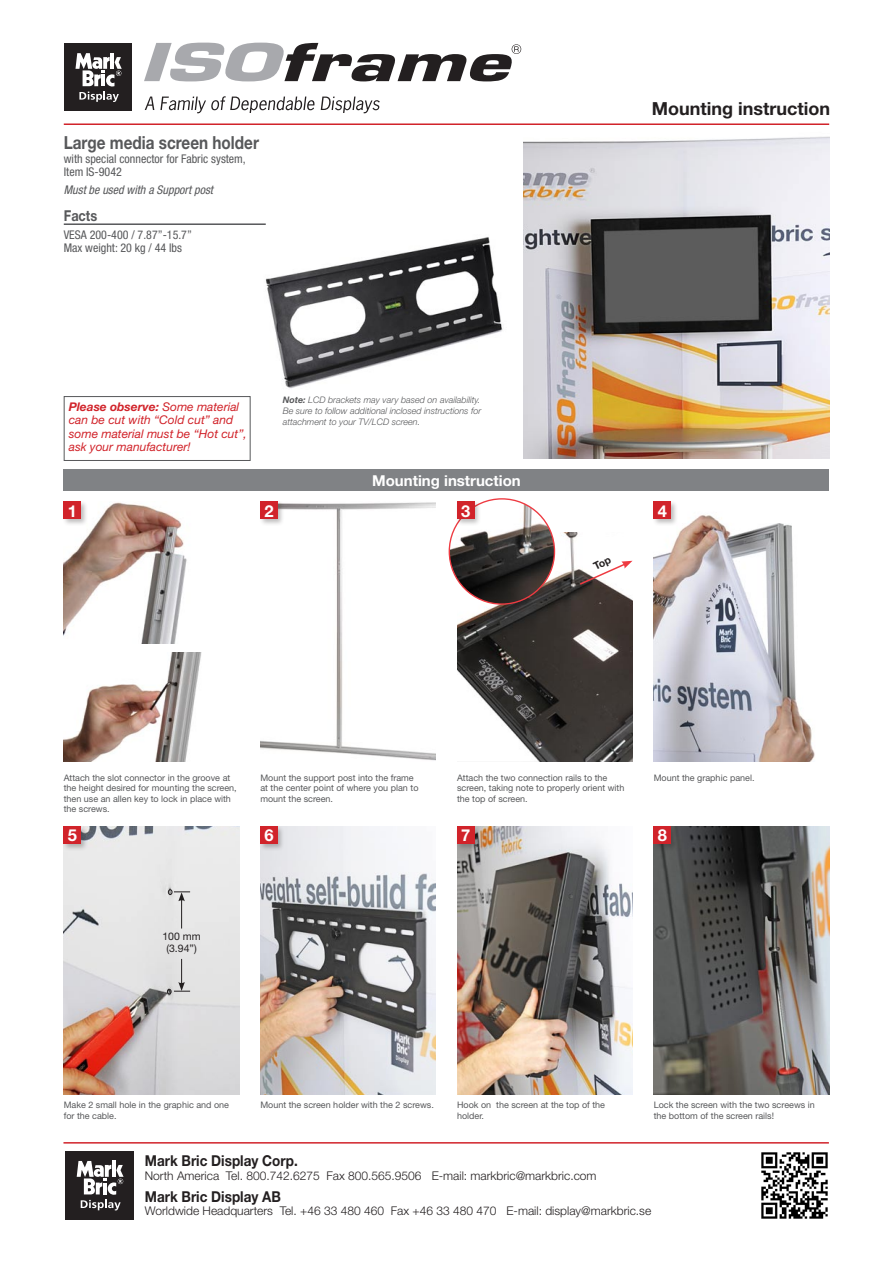
<style>
.page{position:relative;width:893px;height:1263px;background:#fff}
.page>*{position:absolute;margin:0;border:0;box-sizing:border-box;transform-origin:0 0}
.Rubrik{font:700 18px "Helvetica Neue";color:#57585a;scale:.85 1}
.t1{font:700 18px "Helvetica Neue";color:#231f20}
.t2{font:700 16.5px "Helvetica Neue";color:#fff}
.t3{font:700 15px "Helvetica Neue";color:#231f20;scale:.9 1}
.t4{font:700 15px "Helvetica Neue";color:#fff}
.Rubrik-2{font:700 15px "Helvetica Neue";color:#57585a;scale:.85 1}
.t5{font:300 12px "Helvetica Neue";color:#231f20}
.t6{font:italic 12px/13.5px "Helvetica Neue";color:#d1232a}
.t7{font:condensed 12px "Helvetica Neue";color:#57585a}
.t8{font:italic condensed 12px "Helvetica Neue";color:#57585a}
.t9{font:10.5px "Helvetica Neue";color:#231f20}
.Fakta{font:9px/10.5px "Helvetica Neue";color:#57585a}
.t10{font:italic 300 9px/10.8px "Helvetica Neue";color:#57585a}
.s1{font-weight:700}
</style>
<div class="page">
<img style="left:64px;top:502px;width:123px;height:141px">
<img style="left:260px;top:502px;width:176px;height:259px">
<img style="left:654px;top:515px;width:161px;height:246px">
<img style="left:64px;top:826px;width:175px;height:268px">
<img style="left:260px;top:826px;width:176px;height:268px">
<img style="left:457px;top:826px;width:175px;height:268px">
<img style="left:457px;top:533px;width:175px;height:229px">
<img style="left:449px;top:499px;width:105px;height:105px;border-radius:53px">
<img style="left:654px;top:826px;width:175px;height:268px">
<hr style="left:64px;top:123px;width:765px;height:2px;background:#d1232a">
<hr style="left:63px;top:1142px;width:766px;height:1px;background:#d1232a">
<div style="left:65px;top:1151px;width:69px;height:68px;background:#231f20"></div>
<hr style="left:112px;top:1160px;width:4px;height:17px;background:#fff">
<svg style="left:77px;top:1161px;width:47px;height:49px"></svg>
<div style="left:62px;top:500px;width:46px;height:35px;background:#231f20;opacity:.3"></div>
<div style="left:64px;top:502px;width:17px;height:17px;background:#d1232a"></div>
<div style="left:259px;top:500px;width:46px;height:35px;background:#231f20;opacity:.3"></div>
<div style="left:260px;top:502px;width:17px;height:17px;background:#d1232a"></div>
<div style="left:455px;top:500px;width:46px;height:35px;background:#231f20;opacity:.3"></div>
<div style="left:457px;top:502px;width:17px;height:17px;background:#d1232a"></div>
<div style="left:652px;top:500px;width:46px;height:35px;background:#231f20;opacity:.3"></div>
<div style="left:654px;top:502px;width:17px;height:17px;background:#d1232a"></div>
<hr style="left:64px;top:223px;width:202px;height:2px;background:#57585a">
<div style="left:64px;top:470px;width:765px;height:21px;background:#808285"></div>
<div style="left:62px;top:825px;width:46px;height:34px;background:#231f20;opacity:.3"></div>
<div style="left:64px;top:826px;width:17px;height:17px;background:#d1232a"></div>
<div style="left:259px;top:825px;width:46px;height:34px;background:#231f20;opacity:.3"></div>
<div style="left:260px;top:826px;width:17px;height:17px;background:#d1232a"></div>
<div style="left:455px;top:825px;width:46px;height:34px;background:#231f20;opacity:.3"></div>
<div style="left:457px;top:826px;width:17px;height:17px;background:#d1232a"></div>
<div style="left:64px;top:43px;width:68px;height:68px;background:#231f20"></div>
<svg style="left:75px;top:53px;width:47px;height:49px"></svg>
<svg style="left:144px;top:43px;width:377px;height:38px"></svg>
<svg style="left:145px;top:97px;width:9px;height:13px"></svg>
<svg style="left:160px;top:96px;width:155px;height:17px"></svg>
<svg style="left:321px;top:97px;width:59px;height:16px"></svg>
<img style="left:761px;top:1152px;width:67px;height:67px">
<img style="left:265px;top:237px;width:238px;height:152px">
<img style="left:524px;top:136px;width:305px;height:323px">
<div style="left:652px;top:825px;width:46px;height:34px;background:#231f20;opacity:.3"></div>
<div style="left:654px;top:826px;width:17px;height:17px;background:#d1232a"></div>
<img style="left:64px;top:652px;width:138px;height:109px">
<svg style="left:168px;top:889px;width:22px;height:39px"></svg>
<svg style="left:167px;top:959px;width:23px;height:35px"></svg>
<div style="left:64px;top:396px;width:187px;height:65px;border:1px solid #57585a"></div>
<svg style="left:578px;top:558px;width:54px;height:28px"></svg>
<p class="Rubrik" style="left:64px;top:132px;width:231px">Large media screen holder</p>
<p class="t7" style="left:64px;top:151px;width:184px">with special connector for Fabric system,</p>
<p class="t7" style="left:64px;top:165px;width:60px">Item IS-9042</p>
<p class="t8" style="left:64px;top:183px;width:151px">Must be used with a Support post</p>
<p class="Rubrik-2" style="left:64px;top:206px;width:41px">Facts</p>
<p class="t7" style="left:64px;top:228px;width:130px">VESA 200-400 / 7.87”-15.7”</p>
<p class="t7" style="left:64px;top:241px;width:120px">Max weight: 20 kg / 44 lbs</p>
<p class="t6" style="left:69px;top:399px;width:180px"><span class="s1">Please observe:</span> Some material can be cut with “Cold cut” and some material must be “Hot cut”, ask your manufacturer!</p>
<p class="t10" style="left:283px;top:394px;width:200px"><span class="s1">Note:</span> LCD brackets may vary based on availability.<br>Be sure to follow additional inclosed instructions for attachment to your TV/LCD screen.</p>
<p class="t4" style="left:372px;top:472px;width:150px">Mounting instruction</p>
<p class="t1" style="left:652px;top:97px;width:180px">Mounting instruction</p>
<p class="t2" style="left:68px;top:501px;width:11px">1</p>
<p class="t2" style="left:264px;top:501px;width:11px">2</p>
<p class="t2" style="left:461px;top:501px;width:11px">3</p>
<p class="t2" style="left:658px;top:501px;width:11px">4</p>
<p class="Fakta" style="left:64px;top:772px;width:174px">Attach the slot connector in the groove at the height desired for mounting the screen, then use an allen key to lock in place with the screws.</p>
<p class="t2" style="left:68px;top:825px;width:11px">5</p>
<p class="Fakta" style="left:260px;top:772px;width:160px">Mount the support post into the frame at the center point of where you plan to mount the screen.</p>
<p class="Fakta" style="left:457px;top:772px;width:169px">Attach the two connection rails to the screen, taking note to properly orient with the top of screen.</p>
<p class="Fakta" style="left:654px;top:772px;width:102px">Mount the graphic panel.</p>
<p class="t2" style="left:264px;top:825px;width:11px">6</p>
<p class="t2" style="left:461px;top:825px;width:11px">7</p>
<p class="t2" style="left:658px;top:825px;width:11px">8</p>
<p class="t9" style="left:162px;top:930px;width:40px">100 mm</p>
<p class="t9" style="left:166px;top:942px;width:32px">(3.94”)</p>
<p class="Fakta" style="left:457px;top:1100px;width:149px">Hook on the screen at the top of the holder.</p>
<p class="Fakta" style="left:64px;top:1100px;width:167px">Make 2 small hole in the graphic and one for the cable.</p>
<p class="Fakta" style="left:654px;top:1100px;width:163px">Lock the screen with the two screews in the bottom of the screen rails!</p>
<p class="Fakta" style="left:260px;top:1100px;width:175px">Mount the screen holder with the 2 screws.</p>
<p class="t3" style="left:145px;top:1151px;width:171px">Mark Bric Display Corp.</p>
<p class="t5" style="left:145px;top:1168px;width:453px">North America Tel. 800.742.6275 Fax 800.565.9506 E-mail: markbric@markbric.com</p>
<p class="t3" style="left:145px;top:1187px;width:153px">Mark Bric Display AB</p>
<p class="t5" style="left:145px;top:1204px;width:508px">Worldwide Headquarters Tel. +46 33 480 460 Fax +46 33 480 470 E-mail: display@markbric.se</p>
</div>
